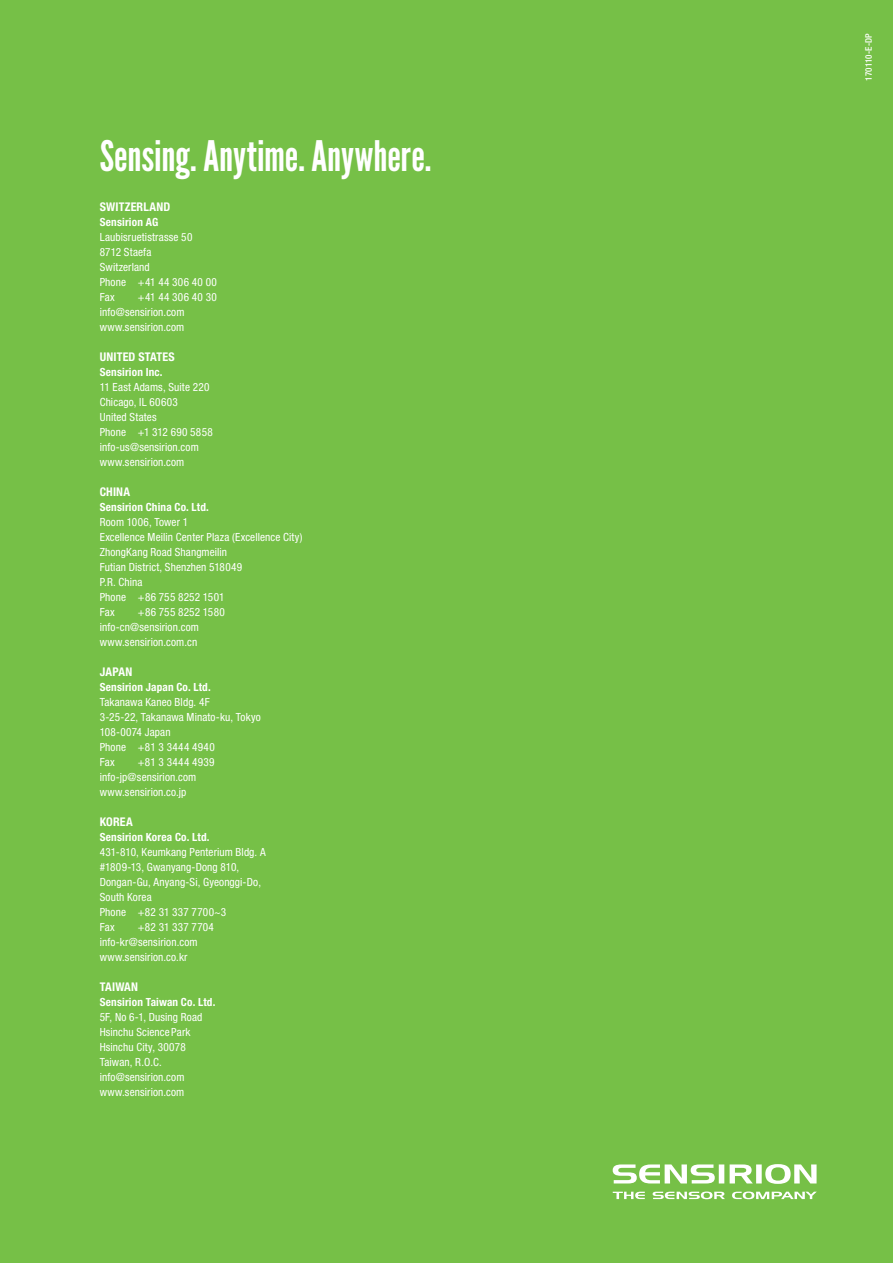
<style>
.page{position:relative;width:893px;height:1263px;background:#76c047}
.page>*{position:absolute;margin:0;border:0;box-sizing:border-box;transform-origin:0 0}
.t1{font:42px "League Gothic";letter-spacing:-.005em;color:#fff}
.t2{font:700 condensed 12px "Helvetica Neue LT Std";letter-spacing:.015em;color:#fff}
.t3{font:condensed 11.25px/15px "Helvetica Neue LT Std";letter-spacing:.01em;color:#fff}
.t4{font:700 condensed 11.25px "Helvetica Neue LT Std";letter-spacing:.015em;color:#fff}
.t5{font:500 condensed 9px "Helvetica Neue LT Std";letter-spacing:.005em;color:#fff}
</style>
<div class="page">
<svg style="left:613px;top:1164px;width:204px;height:35px"></svg>
<h1 class="t1" style="left:100px;top:132px;width:333px">Sensing. Anytime. Anywhere.</h1>
<p class="t2" style="left:100px;top:200px;width:72px">SWITZERLAND</p>
<p class="t4" style="left:100px;top:215px;width:60px">Sensirion AG</p>
<p class="t3" style="left:100px;top:230px;width:119px">Laubisruetistrasse 50<br>8712 Staefa<br>Switzerland<br>Phone +41 44 306 40 00<br>Fax</p>
<p class="t3" style="left:100px;top:290px;width:119px;text-indent:38px">+41 44 306 40 30 info@sensirion.com www.sensirion.com</p>
<p class="t2" style="left:100px;top:350px;width:77px">UNITED STATES</p>
<p class="t4" style="left:100px;top:365px;width:64px">Sensirion Inc.</p>
<p class="t3" style="left:100px;top:380px;width:115px">11 East Adams, Suite 220<br>Chicago, IL 60603<br>United States<br>Phone +1 312 690 5858 info-us@sensirion.com www.sensirion.com</p>
<p class="t2" style="left:100px;top:485px;width:32px">CHINA</p>
<p class="t4" style="left:100px;top:500px;width:111px">Sensirion China Co. Ltd.</p>
<p class="t3" style="left:100px;top:515px;width:204px">Room 1006, Tower 1<br>Excellence Meilin Center Plaza (Excellence City)<br>ZhongKang Road Shangmeilin<br>Futian District, Shenzhen 518049<br>P.R. China<br>Phone +86 755 8252 1501<br>Fax</p>
<p class="t3" style="left:100px;top:605px;width:127px;text-indent:38px">+86 755 8252 1580 info-cn@sensirion.com www.sensirion.com.cn</p>
<p class="t2" style="left:100px;top:665px;width:34px">JAPAN</p>
<p class="t4" style="left:100px;top:680px;width:113px">Sensirion Japan Co. Ltd.</p>
<p class="t3" style="left:100px;top:695px;width:163px">Takanawa Kaneo Bldg. 4F<br>3-25-22, Takanawa Minato-ku, Tokyo<br>108-0074 Japan<br>Phone +81 3 3444 4940<br>Fax</p>
<p class="t3" style="left:100px;top:755px;width:116px;text-indent:38px">+81 3 3444 4939 info-jp@sensirion.com www.sensirion.co.jp</p>
<p class="t2" style="left:100px;top:815px;width:35px">KOREA</p>
<p class="t4" style="left:100px;top:830px;width:111px">Sensirion Korea Co. Ltd.</p>
<p class="t3" style="left:100px;top:845px;width:167px">431-810, Keumkang Penterium Bldg. A #1809-13, Gwanyang-Dong 810,<br>Dongan-Gu, Anyang-Si, Gyeonggi-Do,<br>South Korea<br>Phone +82 31 337 7700~3<br>Fax</p>
<p class="t3" style="left:100px;top:920px;width:116px;text-indent:38px">+82 31 337 7704 info-kr@sensirion.com www.sensirion.co.kr</p>
<p class="t2" style="left:100px;top:980px;width:40px">TAIWAN</p>
<p class="t4" style="left:100px;top:995px;width:117px">Sensirion Taiwan Co. Ltd.</p>
<p class="t3" style="left:100px;top:1010px;width:104px">5F, No 6-1, Dusing Road<br>Hsinchu Science Park<br>Hsinchu City, 30078<br>Taiwan, R.O.C. info@sensirion.com www.sensirion.com</p>
<p class="t5" style="left:863px;top:81px;width:49px;rotate:-90deg">170110-E-DP</p>
</div>
